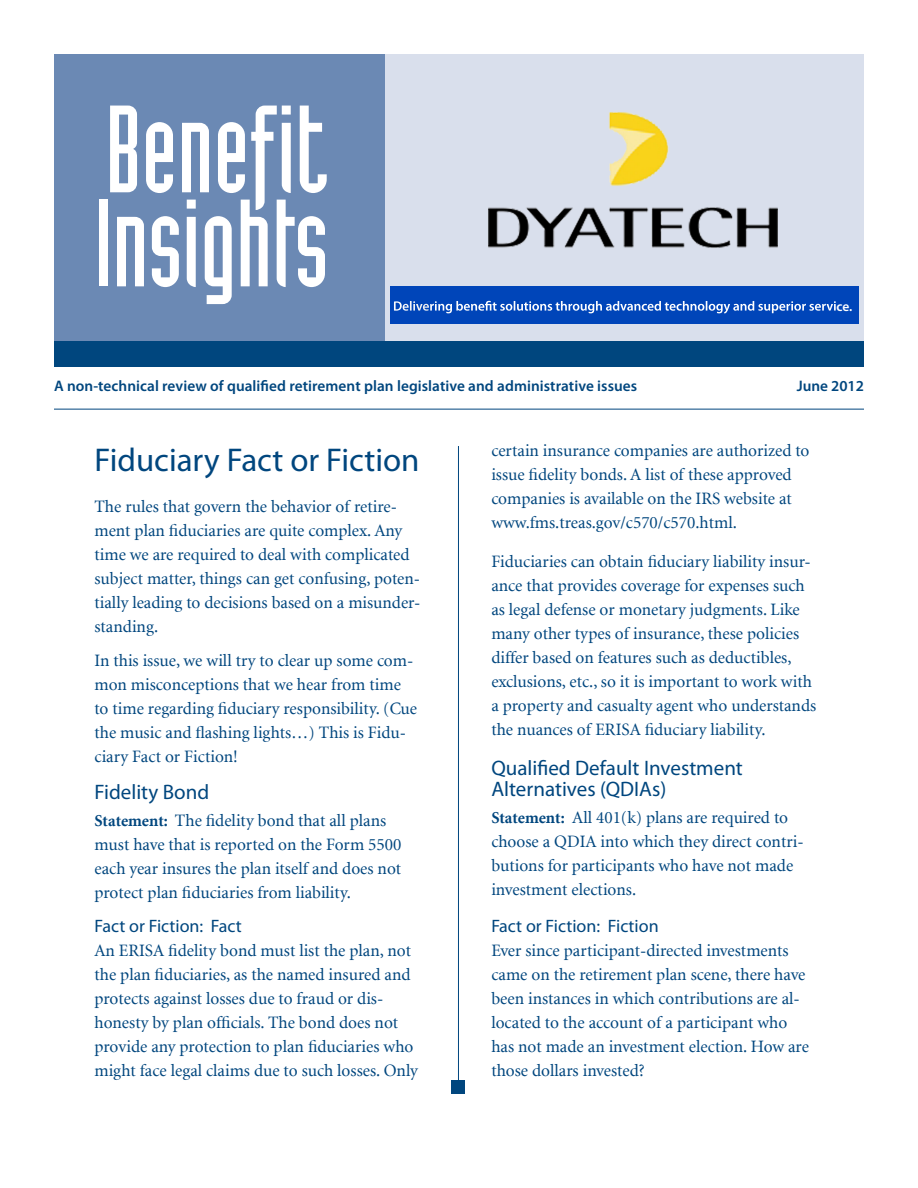
<style>
.page{position:relative;width:918px;height:1188px;background:#fff}
.page>*{position:absolute;margin:0;border:0;box-sizing:border-box;transform-origin:0 0}
.t1{font:121.5px/94.1px "Industria Solid";color:#fff}
.headline{font:33px "Myriad Pro";color:#00467e}
.subhead{font:21px/21px "Myriad Pro";color:#00467e}
.subhead_2{font:18px "Myriad Pro";color:#00467e}
.body{font:17.25px/24px "Minion";color:#00467e}
.t2{font:600 15.3px "Myriad Pro";letter-spacing:.005em;color:#00467e}
.t3{font:600 13.5px "Myriad Pro";letter-spacing:-.005em;color:#fff}
.s1{font-family:"Industria Solid A"}
.s2{font-weight:700;font-size:16.5px}
</style>
<div class="page">
<hr style="left:458px;top:446px;width:1px;height:648px;background:#00467e">
<div style="left:452px;top:1080px;width:13px;height:14px;background:#00467e"></div>
<hr style="left:54px;top:409px;width:810px;height:1px;background:#00467e">
<div style="left:387px;top:56px;width:475px;height:291px;background:#d9dfec"></div>
<div style="left:56px;top:56px;width:327px;height:291px;background:#6b89b4"></div>
<div style="left:54px;top:341px;width:810px;height:25px;background:#00467e"></div>
<div style="left:390px;top:287px;width:469px;height:37px;background:#0045b9"></div>
<img style="left:488px;top:112px;width:290px;height:136px">
<p class="t1" style="left:95px;top:102px;width:236px"><span class="s1">Benefit<br></span>Insights</p>
<p class="t3" style="left:393px;top:297px;width:461px">Delivering benefit solutions through advanced technology and superior service.</p>
<p class="t2" style="left:54px;top:376px;width:585px">A non-technical review of qualified retirement plan legislative and administrative issues</p>
<p class="t2" style="left:797px;top:376px;width:69px">June 2012</p>
<p class="headline" style="left:94px;top:440px;width:327px">Fiduciary Fact or Fiction</p>
<p class="body" style="left:94px;top:495px;width:327px">The rules that govern the behavior of retire&shy;ment plan fiduciaries are quite complex. Any time we are required to deal with complicated subject matter, things can get confusing, poten&shy;tially leading to decisions based on a misunder&shy;standing.</p>
<p class="body" style="left:94px;top:649px;width:324px">In this issue, we will try to clear up some com&shy;mon misconceptions that we hear from time to time regarding fiduciary responsibility. (Cue the music and flashing lights…) This is Fidu&shy;ciary Fact or Fiction!</p>
<p class="subhead" style="left:94px;top:781px;width:116px">Fidelity Bond</p>
<p class="body" style="left:94px;top:809px;width:308px"><span class="s2">Statement:</span> The fidelity bond that all plans must have that is reported on the Form 5500 each year insures the plan itself and does not protect plan fiduciaries from liability.</p>
<p class="subhead_2" style="left:94px;top:915px;width:149px">Fact or Fiction: Fact</p>
<p class="body" style="left:94px;top:939px;width:325px">An ERISA fidelity bond must list the plan, not the plan fiduciaries, as the named insured and protects against losses due to fraud or dis&shy;honesty by plan officials. The bond does not provide any protection to plan fiduciaries who might face legal claims due to such losses. Only</p>
<p class="body" style="left:491px;top:439px;width:320px">certain insurance companies are authorized to issue fidelity bonds. A list of these approved companies is available on the IRS website at www.fms.treas.gov/c570/c570.html.</p>
<p class="body" style="left:491px;top:550px;width:326px">Fiduciaries can obtain fiduciary liability insur&shy;ance that provides coverage for expenses such as legal defense or monetary judgments. Like many other types of insurance, these policies differ based on features such as deductibles, exclusions, etc., so it is important to work with a property and casualty agent who understands the nuances of ERISA fiduciary liability.</p>
<p class="subhead" style="left:491px;top:757px;width:253px">Qualified Default Investment<br>Alternatives (QDIAs)</p>
<p class="body" style="left:491px;top:806px;width:314px"><span class="s2">Statement:</span> All 401(k) plans are required to choose a QDIA into which they direct contri&shy;butions for participants who have not made investment elections.</p>
<p class="subhead_2" style="left:491px;top:915px;width:169px">Fact or Fiction: Fiction</p>
<p class="body" style="left:491px;top:939px;width:319px">Ever since participant-directed investments came on the retirement plan scene, there have been instances in which contributions are al&shy;located to the account of a participant who has not made an investment election. How are those dollars invested?</p>
</div>
